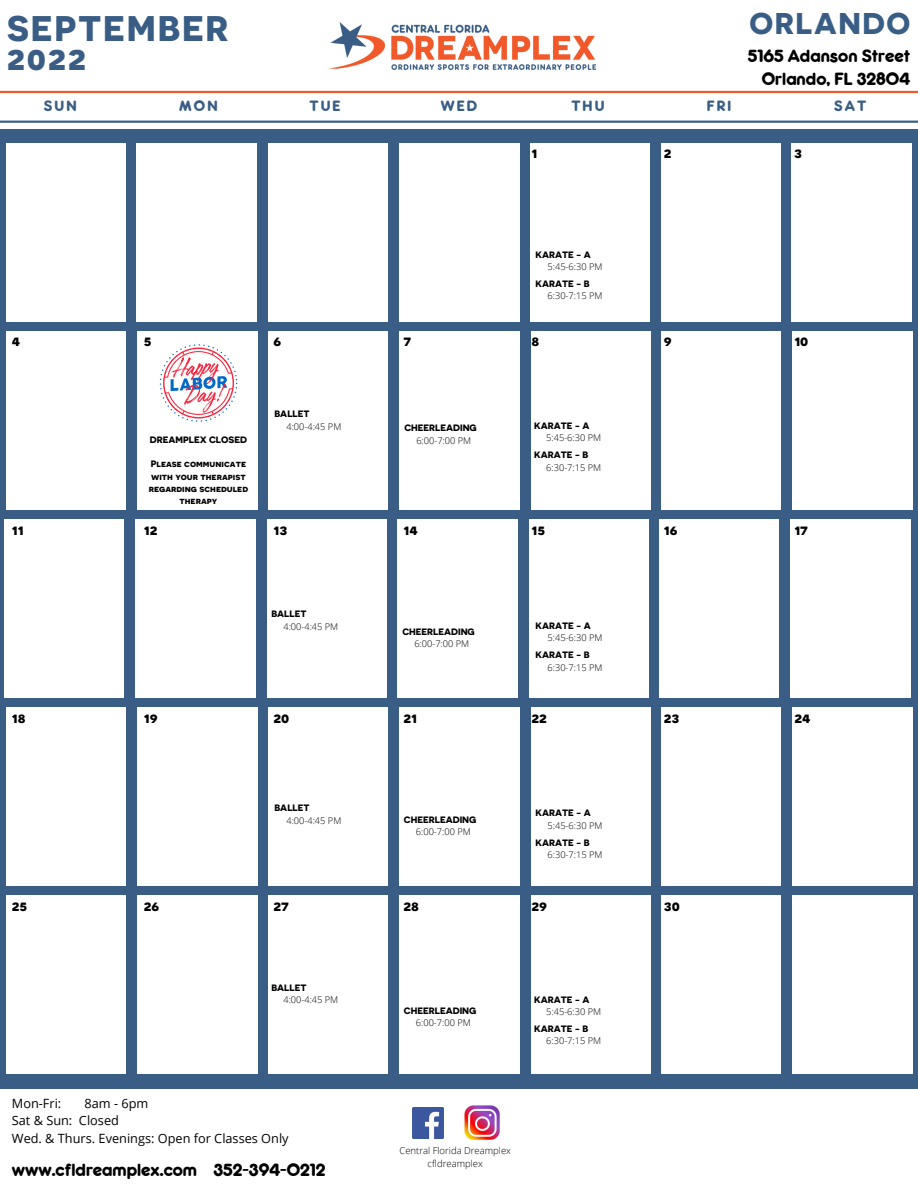
<style>
.page{position:relative;width:918px;height:1188px;background:#fff}
.page>*{position:absolute;margin:0;border:0;box-sizing:border-box;transform-origin:0 0}
.t1{font:700 35.55px/29.8px "Novecentosanswide";letter-spacing:.05em;color:#395d84}
.t2{font:700 30px "Novecentosanswide";letter-spacing:.05em;color:#395d84}
.t3{font:16.5px/22.5px "Rocko Ultra FLF";color:#000;text-align:right}
.t4{font:700 15px "Novecentosanswide";color:#000}
.t5{font:13.95px "Rocko Ultra FLF";letter-spacing:.15em;color:#395d84}
.t6{font:12.75px/17.1px "Open Sans";color:#000}
.t7{font:300 9.45px/12.9px "Open Sans";color:#000;text-align:center}
.t8{font:700 9.3px/12.3px "Novecentosanswide";color:#000;text-align:center}
.t9{font:300 9.3px "Open Sans";color:#000}
</style>
<div class="page">
<div style="left:0;top:129px;width:918px;height:960px;background:#395d84"></div>
<div style="left:6px;top:143px;width:120px;height:179px;background:#fff"></div>
<div style="left:137px;top:143px;width:120px;height:179px;background:#fff"></div>
<div style="left:268px;top:143px;width:120px;height:179px;background:#fff"></div>
<div style="left:399px;top:143px;width:120px;height:179px;background:#fff"></div>
<div style="left:531px;top:143px;width:119px;height:179px;background:#fff"></div>
<div style="left:661px;top:143px;width:119px;height:179px;background:#fff"></div>
<div style="left:792px;top:143px;width:120px;height:179px;background:#fff"></div>
<img style="left:328px;top:22px;width:268px;height:48px">
<svg style="left:0;top:121px;width:918px;height:2px;background:#4e6e91"></svg>
<hr style="left:0;top:91px;width:918px;height:2px;background:#f1592a">
<div style="left:7px;top:331px;width:119px;height:179px;background:#fff"></div>
<div style="left:137px;top:331px;width:121px;height:179px;background:#fff"></div>
<div style="left:269px;top:331px;width:119px;height:179px;background:#fff"></div>
<div style="left:399px;top:331px;width:121px;height:179px;background:#fff"></div>
<div style="left:531px;top:331px;width:119px;height:179px;background:#fff"></div>
<div style="left:661px;top:331px;width:120px;height:179px;background:#fff"></div>
<div style="left:792px;top:331px;width:120px;height:179px;background:#fff"></div>
<div style="left:5px;top:519px;width:119px;height:179px;background:#fff"></div>
<div style="left:135px;top:519px;width:121px;height:179px;background:#fff"></div>
<div style="left:267px;top:519px;width:119px;height:179px;background:#fff"></div>
<div style="left:397px;top:519px;width:121px;height:179px;background:#fff"></div>
<div style="left:529px;top:519px;width:119px;height:179px;background:#fff"></div>
<div style="left:660px;top:519px;width:119px;height:179px;background:#fff"></div>
<div style="left:790px;top:519px;width:120px;height:179px;background:#fff"></div>
<div style="left:7px;top:707px;width:119px;height:179px;background:#fff"></div>
<div style="left:137px;top:707px;width:121px;height:179px;background:#fff"></div>
<div style="left:269px;top:707px;width:119px;height:179px;background:#fff"></div>
<div style="left:399px;top:707px;width:121px;height:179px;background:#fff"></div>
<div style="left:531px;top:707px;width:119px;height:179px;background:#fff"></div>
<div style="left:661px;top:707px;width:120px;height:179px;background:#fff"></div>
<div style="left:792px;top:707px;width:120px;height:179px;background:#fff"></div>
<div style="left:7px;top:896px;width:119px;height:178px;background:#fff"></div>
<div style="left:137px;top:896px;width:121px;height:178px;background:#fff"></div>
<div style="left:269px;top:896px;width:119px;height:178px;background:#fff"></div>
<div style="left:399px;top:896px;width:121px;height:178px;background:#fff"></div>
<div style="left:531px;top:896px;width:119px;height:178px;background:#fff"></div>
<div style="left:661px;top:896px;width:120px;height:178px;background:#fff"></div>
<div style="left:792px;top:896px;width:120px;height:178px;background:#fff"></div>
<img style="left:412px;top:1107px;width:32px;height:32px">
<img style="left:464px;top:1105px;width:36px;height:35px">
<svg style="left:160px;top:344px;width:77px;height:78px"></svg>
<h1 class="t1" style="left:7px;top:11px;width:223px">SEPTEMBER<br>2022</h1>
<h2 class="t2" style="left:749px;top:4px;width:162px">ORLANDO</h2>
<h3 class="t3" style="left:748px;top:44px;width:164px">5165 Adanson Street<br>Orlando, FL 32804</h3>
<h3 class="t5" style="left:44px;top:96px;width:34px">SUN</h3>
<h3 class="t5" style="left:179px;top:96px;width:40px">MON</h3>
<h3 class="t5" style="left:309px;top:96px;width:33px">TUE</h3>
<h3 class="t5" style="left:441px;top:96px;width:38px">WED</h3>
<h3 class="t5" style="left:571px;top:96px;width:35px">THU</h3>
<h3 class="t5" style="left:707px;top:96px;width:26px">FRI</h3>
<h3 class="t5" style="left:834px;top:96px;width:34px">SAT</h3>
<h3 class="t4" style="left:531px;top:143px;width:7px">1</h3>
<h3 class="t4" style="left:664px;top:143px;width:9px">2</h3>
<h3 class="t4" style="left:794px;top:143px;width:9px">3</h3>
<p class="t8" style="left:536px;top:247px;width:57px">KARATE - A</p>
<p class="t9" style="left:548px;top:260px;width:56px">5:45-6:30 PM</p>
<p class="t8" style="left:536px;top:277px;width:56px">KARATE - B</p>
<p class="t9" style="left:548px;top:290px;width:56px">6:30-7:15 PM</p>
<h3 class="t4" style="left:12px;top:331px;width:10px">4</h3>
<h3 class="t4" style="left:144px;top:331px;width:9px">5</h3>
<h3 class="t4" style="left:274px;top:331px;width:9px">6</h3>
<h3 class="t4" style="left:404px;top:331px;width:9px">7</h3>
<h3 class="t4" style="left:531px;top:331px;width:9px">8</h3>
<h3 class="t4" style="left:664px;top:331px;width:9px">9</h3>
<h3 class="t4" style="left:794px;top:331px;width:16px">10</h3>
<p class="t8" style="left:150px;top:432px;width:99px">DREAMPLEX CLOSED</p>
<p class="t8" style="left:149px;top:457px;width:101px">Please communicate with your therapist regarding scheduled therapy</p>
<p class="t8" style="left:274px;top:407px;width:37px">BALLET</p>
<p class="t9" style="left:286px;top:420px;width:56px">4:00-4:45 PM</p>
<p class="t8" style="left:404px;top:421px;width:74px">CHEERLEADING</p>
<p class="t9" style="left:416px;top:434px;width:56px">6:00-7:00 PM</p>
<p class="t8" style="left:534px;top:419px;width:57px">KARATE - A</p>
<p class="t9" style="left:546px;top:431px;width:56px">5:45-6:30 PM</p>
<p class="t8" style="left:534px;top:448px;width:56px">KARATE - B</p>
<p class="t9" style="left:546px;top:461px;width:56px">6:30-7:15 PM</p>
<h3 class="t4" style="left:12px;top:519px;width:13px">11</h3>
<h3 class="t4" style="left:144px;top:519px;width:15px">12</h3>
<h3 class="t4" style="left:274px;top:519px;width:15px">13</h3>
<h3 class="t4" style="left:404px;top:519px;width:16px">14</h3>
<h3 class="t4" style="left:531px;top:519px;width:15px">15</h3>
<h3 class="t4" style="left:664px;top:519px;width:15px">16</h3>
<h3 class="t4" style="left:794px;top:519px;width:15px">17</h3>
<p class="t8" style="left:271px;top:607px;width:37px">BALLET</p>
<p class="t9" style="left:283px;top:620px;width:56px">4:00-4:45 PM</p>
<p class="t8" style="left:402px;top:625px;width:74px">CHEERLEADING</p>
<p class="t9" style="left:414px;top:637px;width:56px">6:00-7:00 PM</p>
<p class="t8" style="left:536px;top:619px;width:57px">KARATE - A</p>
<p class="t9" style="left:548px;top:631px;width:56px">5:45-6:30 PM</p>
<p class="t8" style="left:536px;top:648px;width:56px">KARATE - B</p>
<p class="t9" style="left:548px;top:661px;width:56px">6:30-7:15 PM</p>
<h3 class="t4" style="left:12px;top:707px;width:15px">18</h3>
<h3 class="t4" style="left:144px;top:707px;width:15px">19</h3>
<h3 class="t4" style="left:274px;top:707px;width:17px">20</h3>
<h3 class="t4" style="left:404px;top:707px;width:15px">21</h3>
<h3 class="t4" style="left:531px;top:707px;width:17px">22</h3>
<h3 class="t4" style="left:664px;top:707px;width:17px">23</h3>
<h3 class="t4" style="left:794px;top:707px;width:18px">24</h3>
<p class="t8" style="left:274px;top:801px;width:37px">BALLET</p>
<p class="t9" style="left:286px;top:814px;width:56px">4:00-4:45 PM</p>
<p class="t8" style="left:404px;top:813px;width:74px">CHEERLEADING</p>
<p class="t9" style="left:416px;top:825px;width:56px">6:00-7:00 PM</p>
<p class="t8" style="left:536px;top:806px;width:57px">KARATE - A</p>
<p class="t9" style="left:548px;top:819px;width:56px">5:45-6:30 PM</p>
<p class="t8" style="left:536px;top:836px;width:56px">KARATE - B</p>
<p class="t9" style="left:548px;top:848px;width:56px">6:30-7:15 PM</p>
<h3 class="t4" style="left:12px;top:896px;width:17px">25</h3>
<h3 class="t4" style="left:144px;top:896px;width:17px">26</h3>
<h3 class="t4" style="left:274px;top:896px;width:17px">27</h3>
<h3 class="t4" style="left:404px;top:896px;width:17px">28</h3>
<h3 class="t4" style="left:531px;top:896px;width:17px">29</h3>
<h3 class="t4" style="left:664px;top:896px;width:17px">30</h3>
<p class="t8" style="left:271px;top:981px;width:37px">BALLET</p>
<p class="t9" style="left:283px;top:993px;width:56px">4:00-4:45 PM</p>
<h3 class="t6" style="left:12px;top:1095px;width:51px">Mon-Fri:</h3>
<h3 class="t6" style="left:12px;top:1095px;width:278px;text-indent:73px">8am - 6pm<br>Sat &amp; Sun: Closed<br>Wed. &amp; Thurs. Evenings: Open for Classes Only</h3>
<h3 class="t3" style="left:12px;top:1158px;width:315px">www.cfldreamplex.com 352-394-0212</h3>
<p class="t8" style="left:404px;top:1004px;width:74px">CHEERLEADING</p>
<p class="t9" style="left:416px;top:1017px;width:56px">6:00-7:00 PM</p>
<p class="t8" style="left:534px;top:992px;width:57px">KARATE - A</p>
<p class="t9" style="left:546px;top:1005px;width:56px">5:45-6:30 PM</p>
<p class="t8" style="left:534px;top:1022px;width:56px">KARATE - B</p>
<p class="t9" style="left:546px;top:1035px;width:56px">6:30-7:15 PM</p>
<p class="t7" style="left:399px;top:1144px;width:113px">Central Florida Dreamplex cfldreamplex</p>
</div>
